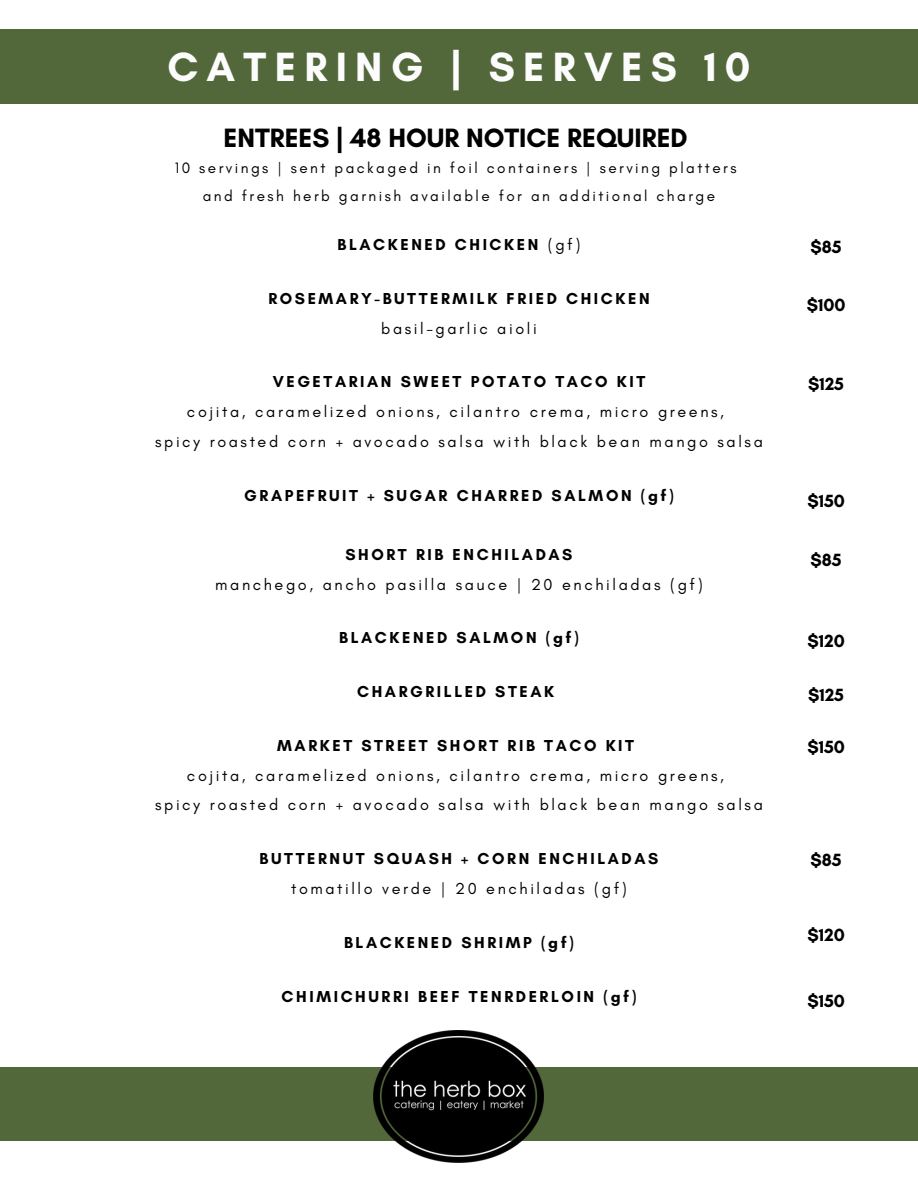
<style>
.page{position:relative;width:918px;height:1188px;background:#fff}
.page>*{position:absolute;margin:0;border:0;box-sizing:border-box;transform-origin:0 0}
.t1{font:700 41.55px "Glacial Indifference";letter-spacing:.2em;color:#fcfcfc}
.t2{font:700 27px "Glacial Indifference";color:#000}
.t3{font:700 18px "Glacial Indifference";color:#000}
.t4{font:16.2px/29.7px "Glacial Indifference";letter-spacing:.16em;color:#000;text-align:center}
.t5{font:700 16.2px "Glacial Indifference";letter-spacing:.16em;color:#000}
.t6{font:15.3px/28.2px "Glacial Indifference";letter-spacing:.16em;color:#000;text-align:center}
.s1{font-weight:400}
</style>
<div class="page">
<div style="left:0;top:1068px;width:918px;height:73px;background:#52683b"></div>
<img style="left:374px;top:1031px;width:170px;height:131px">
<div style="left:0;top:29px;width:918px;height:74px;background:#52683b"></div>
<h1 class="t1" style="left:167px;top:42px;width:585px">CATERING | SERVES 10</h1>
<h2 class="t2" style="left:224px;top:121px;width:466px">ENTREES | 48 HOUR NOTICE REQUIRED</h2>
<p class="t6" style="left:175px;top:154px;width:563px">10 servings | sent packaged in foil containers | serving platters and fresh herb garnish available for an additional charge</p>
<p class="t5" style="left:338px;top:235px;width:244px">BLACKENED CHICKEN <span class="s1">(gf)</span></p>
<p class="t5" style="left:268px;top:288px;width:383px">ROSEMARY-BUTTERMILK FRIED CHICKEN</p>
<p class="t4" style="left:381px;top:313px;width:157px">basil-garlic aioli</p>
<p class="t5" style="left:273px;top:372px;width:374px">VEGETARIAN SWEET POTATO TACO KIT</p>
<p class="t4" style="left:155px;top:396px;width:609px">cojita, caramelized onions, cilantro crema, micro greens,<br>spicy roasted corn + avocado salsa with black bean mango salsa</p>
<p class="t5" style="left:244px;top:485px;width:431px">GRAPEFRUIT + SUGAR CHARRED SALMON (gf)</p>
<p class="t5" style="left:346px;top:544px;width:228px">SHORT RIB ENCHILADAS</p>
<p class="t4" style="left:215px;top:569px;width:489px">manchego, ancho pasilla sauce | 20 enchiladas (gf)</p>
<p class="t5" style="left:339px;top:628px;width:241px">BLACKENED SALMON (gf)</p>
<p class="t5" style="left:357px;top:682px;width:198px">CHARGRILLED STEAK</p>
<p class="t5" style="left:277px;top:736px;width:358px">MARKET STREET SHORT RIB TACO KIT</p>
<p class="t4" style="left:155px;top:760px;width:609px">cojita, caramelized onions, cilantro crema, micro greens,<br>spicy roasted corn + avocado salsa with black bean mango salsa</p>
<p class="t5" style="left:260px;top:849px;width:400px">BUTTERNUT SQUASH + CORN ENCHILADAS</p>
<p class="t4" style="left:291px;top:873px;width:337px">tomatillo verde | 20 enchiladas (gf)</p>
<p class="t5" style="left:344px;top:932px;width:231px">BLACKENED SHRIMP (gf)</p>
<p class="t5" style="left:282px;top:986px;width:356px">CHIMICHURRI BEEF TENRDERLOIN (gf)</p>
<p class="t3" style="left:811px;top:236px;width:33px">$85</p>
<p class="t3" style="left:807px;top:294px;width:40px">$100</p>
<p class="t3" style="left:808px;top:373px;width:37px">$125</p>
<p class="t3" style="left:807px;top:490px;width:39px">$150</p>
<p class="t3" style="left:811px;top:548px;width:33px">$85</p>
<p class="t3" style="left:808px;top:629px;width:39px">$120</p>
<p class="t3" style="left:808px;top:684px;width:37px">$125</p>
<p class="t3" style="left:807px;top:736px;width:39px">$150</p>
<p class="t3" style="left:811px;top:849px;width:33px">$85</p>
<p class="t3" style="left:808px;top:924px;width:39px">$120</p>
<p class="t3" style="left:807px;top:990px;width:39px">$150</p>
</div>
